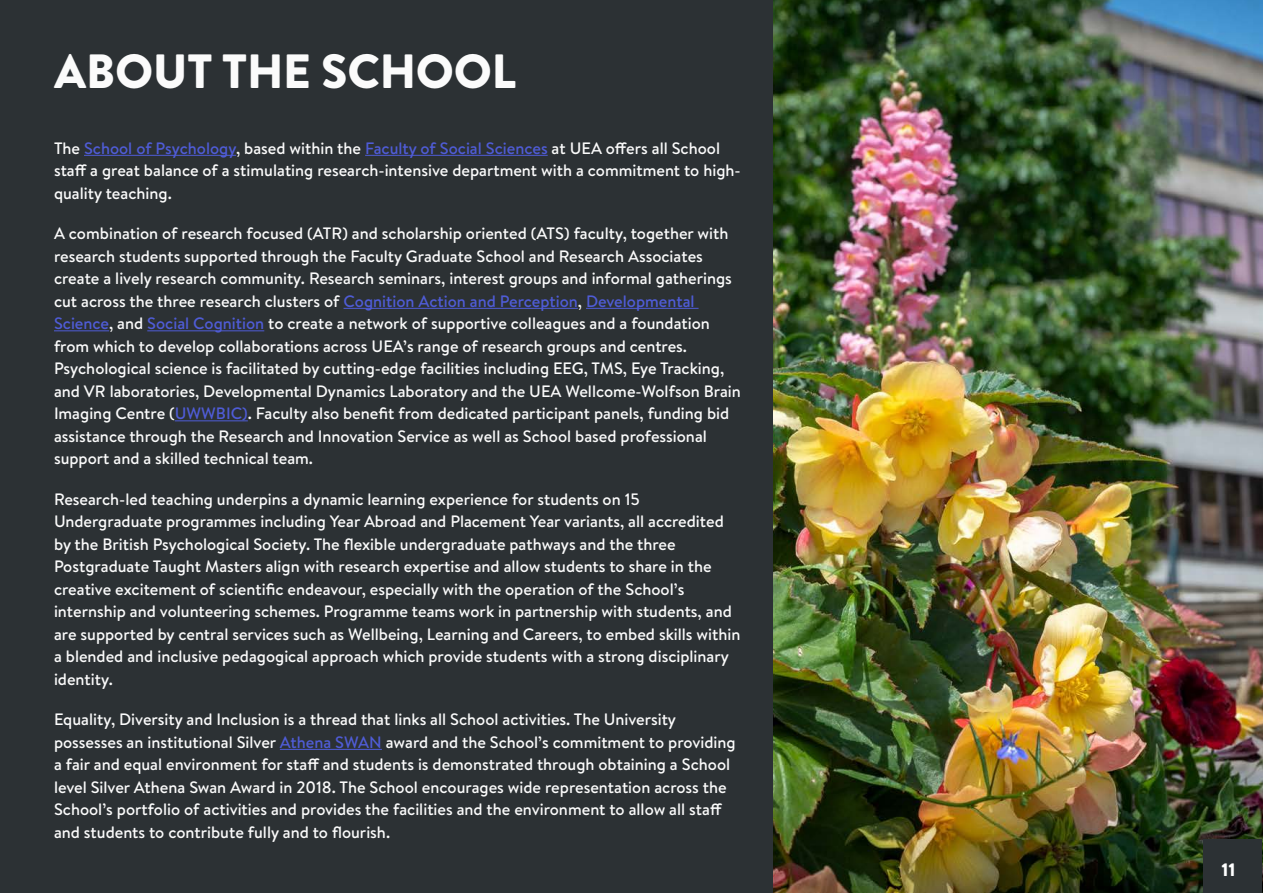
<style>
.page{position:relative;width:1263px;height:893px;background:#fff}
.page>*{position:absolute;margin:0;border:0;box-sizing:border-box;transform-origin:0 0}
.Main_Heading{font:900 48px "Brandon Text";letter-spacing:-.005em;color:#fbfbfb}
.t1{font:900 18px "Brandon Text";color:#fff}
.Paragraph{font:500 16.5px/22.5px "Brandon Text";color:#fbfbfb}
.s1{color:#4f5cd6}
.s2{color:#000}
</style>
<div class="page">
<img style="left:772px;top:0;width:491px;height:893px">
<div style="left:0;top:0;width:772px;height:893px;background:#2c3134"></div>
<hr style="left:84px;top:155px;width:152px;height:1px;background:#4f5cd6">
<hr style="left:365px;top:155px;width:183px;height:1px;background:#4f5cd6">
<hr style="left:343px;top:308px;width:235px;height:1px;background:#4f5cd6">
<hr style="left:586px;top:308px;width:112px;height:1px;background:#4f5cd6">
<hr style="left:54px;top:330px;width:55px;height:1px;background:#4f5cd6">
<hr style="left:147px;top:330px;width:117px;height:1px;background:#4f5cd6">
<hr style="left:175px;top:420px;width:73px;height:1px;background:#4f5cd6">
<hr style="left:280px;top:749px;width:102px;height:1px;background:#4f5cd6">
<div style="left:1203px;top:839px;width:59px;height:54px;background:#2c3134"></div>
<p class="Main_Heading" style="left:54px;top:38px;width:464px">ABOUT THE SCHOOL</p>
<p class="Paragraph" style="left:54px;top:136px;width:688px">The <span class="s1">School of Psychology</span>, based within the <span class="s1">Faculty of Social Sciences</span> at UEA offers all School staff a great balance of a stimulating research-intensive department with a commitment to high&shy;quality teaching.</p>
<p class="Paragraph" style="left:54px;top:222px;width:688px">A combination of research focused (ATR) and scholarship oriented (ATS) faculty, together with research students supported through the Faculty Graduate School and Research Associates create a lively research community. Research seminars, interest groups and informal gatherings cut across the three research clusters of <span class="s1">Cognition Action and Perception</span>, <span class="s1">Developmental Science</span>, and <span class="s1">Social Cognition</span> to create a network of supportive colleagues and a foundation from which to develop collaborations across UEA’s range of research groups and centres.<br>Psychological science is facilitated by cutting-edge facilities including EEG, TMS, Eye Tracking, and VR laboratories, Developmental Dynamics Laboratory and the UEA Wellcome-Wolfson Brain Imaging Centre (<span class="s1">UWWBIC)</span>. Faculty also benefit from dedicated participant panels, funding bid assistance through the Research and Innovation Service as well as School based professional support and a skilled technical team.</p>
<p class="Paragraph" style="left:54px;top:487px;width:688px">Research-led teaching underpins a dynamic learning experience for students on 15<br>Undergraduate programmes including Year Abroad and Placement Year variants, all accredited by the British Psychological Society. The flexible undergraduate pathways and the three Postgraduate Taught Masters align with research expertise and allow students to share in the creative excitement of scientific endeavour, especially with the operation of the School’s internship and volunteering schemes. Programme teams work in partnership with students, and are supported by central services such as Wellbeing, Learning and Careers, to embed skills within a blended and inclusive pedagogical approach which provide students with a strong disciplinary identity.</p>
<p class="Paragraph" style="left:54px;top:708px;width:683px">Equality, Diversity and Inclusion is a thread that links all School activities. The University possesses an institutional Silver <span class="s1">Athena SWAN</span> award and the School’s commitment to providing a fair and equal environment for staff and students is demonstrated through obtaining a School level Silver Athena Swan Award in 2018. The School encourages wide representation across the School’s portfolio of activities and provides the facilities and the environment to allow all staff and students to contribute fully and to flourish.</p>
<p class="t1" style="left:1221px;top:857px;width:23px">11<span class="s2">1</span></p>
</div>
